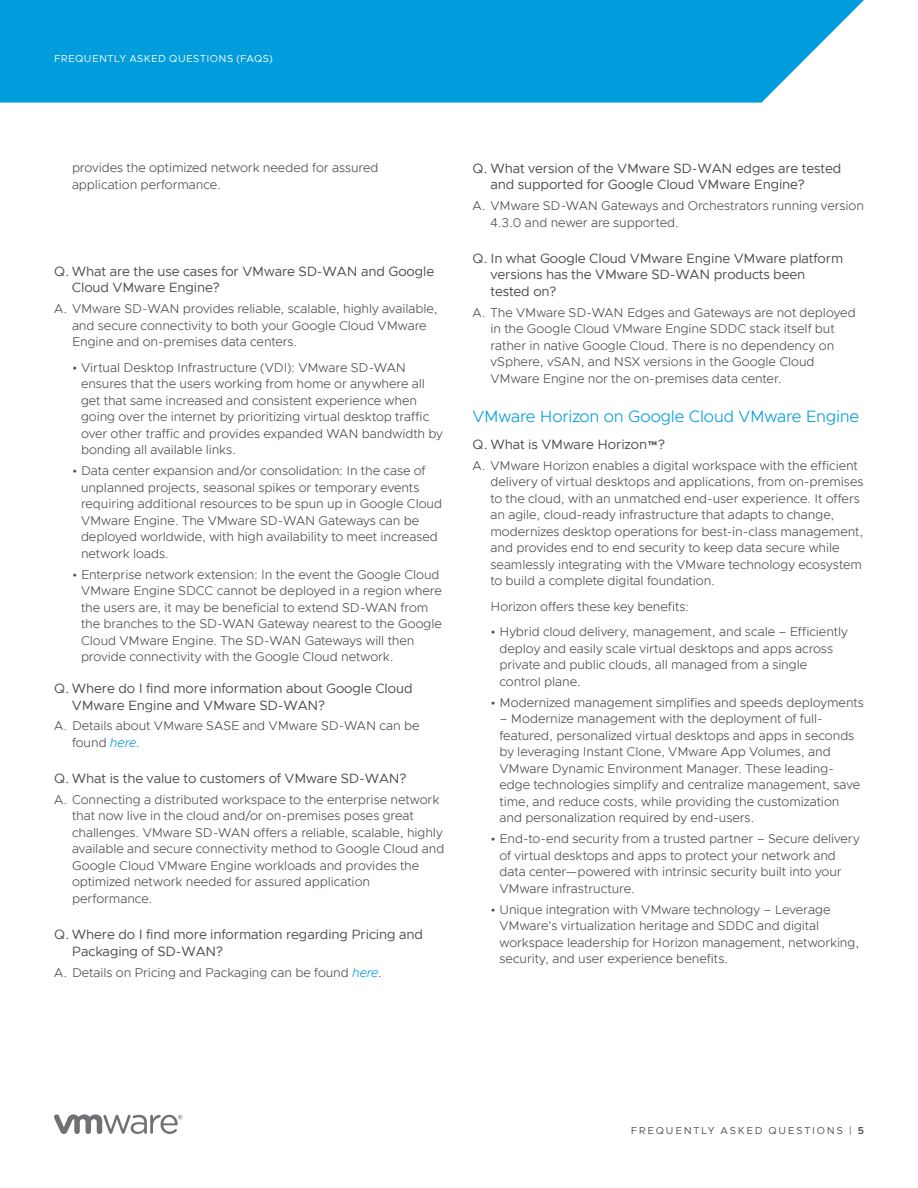
<style>
.page{position:relative;width:918px;height:1188px;background:#fff}
.page>*{position:absolute;margin:0;border:0;box-sizing:border-box;transform-origin:0 0}
.t1{font:300 16.5px "Metropolis";letter-spacing:-.015em;color:#009cdc}
.t2{font:13.5px/16.5px "Metropolis";letter-spacing:-.01em;color:#4d4d4f}
.t3{font:300 12.75px/16.5px "Metropolis";letter-spacing:-.005em;color:#4d4d4f}
.t4{font:10.2px "Metropolis";letter-spacing:.04em;color:#fff}
.t5{font:10.2px "Metropolis";letter-spacing:.17em;color:#4d4d4f}
.s1{font-style:italic;color:#009cdc}
.s2{font-weight:600}
</style>
<div class="page">
<svg style="left:54px;top:1114px;width:129px;height:20px"></svg>
<div style="left:0;top:0;width:864px;height:103px;background:#009cdc"></div>
<p class="t4" style="left:54px;top:52px;width:220px">FREQUENTLY ASKED QUESTIONS (FAQS)</p>
<p class="t3" style="left:72px;top:159px;width:308px">provides the optimized network needed for assured application performance.</p>
<p class="t2" style="left:72px;top:263px;width:364px;text-indent:-18px">Q. What are the use cases for VMware SD-WAN and Google<br>Cloud VMware Engine?</p>
<p class="t3" style="left:72px;top:301px;width:367px;text-indent:-18px">A. VMware SD-WAN provides reliable, scalable, highly available, and secure connectivity to both your Google Cloud VMware<br>Engine and on-premises data centers.</p>
<p class="t3" style="left:81px;top:359px;width:363px;text-indent:-9px">• Virtual Desktop Infrastructure (VDI): VMware SD-WAN ensures that the users working from home or anywhere all get that same increased and consistent experience when going over the internet by prioritizing virtual desktop traffic over other traffic and provides expanded WAN bandwidth by bonding all available links.</p>
<p class="t3" style="left:81px;top:463px;width:363px;text-indent:-9px">• Data center expansion and/or consolidation: In the case of unplanned projects, seasonal spikes or temporary events requiring additional resources to be spun up in Google Cloud VMware Engine. The VMware SD-WAN Gateways can be deployed worldwide, with high availability to meet increased network loads.</p>
<p class="t3" style="left:81px;top:566px;width:363px;text-indent:-9px">• Enterprise network extension: In the event the Google Cloud VMware Engine SDCC cannot be deployed in a region where the users are, it may be beneficial to extend SD-WAN from the branches to the SD-WAN Gateway nearest to the Google Cloud VMware Engine. The SD-WAN Gateways will then provide connectivity with the Google Cloud network.</p>
<p class="t2" style="left:72px;top:680px;width:342px;text-indent:-18px">Q. Where do I find more information about Google Cloud<br>VMware Engine and VMware SD-WAN?</p>
<p class="t3" style="left:72px;top:718px;width:349px;text-indent:-18px">A. Details about VMware SASE and VMware SD-WAN can be found <span class="s1">here</span>.</p>
<p class="t2" style="left:54px;top:770px;width:354px">Q. What is the value to customers of VMware SD-WAN?</p>
<p class="t3" style="left:72px;top:791px;width:374px;text-indent:-18px">A. Connecting a distributed workspace to the enterprise network that now live in the cloud and/or on-premises poses great challenges. VMware SD-WAN offers a reliable, scalable, highly available and secure connectivity method to Google Cloud and Google Cloud VMware Engine workloads and provides the optimized network needed for assured application performance.</p>
<p class="t2" style="left:72px;top:926px;width:353px;text-indent:-18px">Q. Where do I find more information regarding Pricing and<br>Packaging of SD-WAN?</p>
<p class="t3" style="left:54px;top:964px;width:329px">A. Details on Pricing and Packaging can be found <span class="s1">here</span>.</p>
<p class="t2" style="left:490px;top:160px;width:352px;text-indent:-18px">Q. What version of the VMware SD-WAN edges are tested and supported for Google Cloud VMware Engine?</p>
<p class="t3" style="left:491px;top:197px;width:375px;text-indent:-18px">A. VMware SD-WAN Gateways and Orchestrators running version<br>4.3.0 and newer are supported.</p>
<p class="t2" style="left:490px;top:250px;width:354px;text-indent:-18px">Q. In what Google Cloud VMware Engine VMware platform versions has the VMware SD-WAN products been tested on?</p>
<p class="t3" style="left:491px;top:304px;width:367px;text-indent:-18px">A. The VMware SD-WAN Edges and Gateways are not deployed in the Google Cloud VMware Engine SDDC stack itself but rather in native Google Cloud. There is no dependency on vSphere, vSAN, and NSX versions in the Google Cloud VMware Engine nor the on-premises data center.</p>
<p class="t1" style="left:472px;top:406px;width:388px">VMware Horizon on Google Cloud VMware Engine</p>
<p class="t2" style="left:472px;top:436px;width:194px">Q. What is VMware Horizon™?</p>
<p class="t3" style="left:491px;top:457px;width:374px;text-indent:-18px">A. VMware Horizon enables a digital workspace with the efficient delivery of virtual desktops and applications, from on-premises to the cloud, with an unmatched end-user experience. It offers an agile, cloud-ready infrastructure that adapts to change, modernizes desktop operations for best-in-class management, and provides end to end security to keep data secure while seamlessly integrating with the VMware technology ecosystem to build a complete digital foundation.</p>
<p class="t3" style="left:491px;top:598px;width:200px">Horizon offers these key benefits:</p>
<p class="t3" style="left:500px;top:624px;width:350px;text-indent:-9px">• Hybrid cloud delivery, management, and scale – Efficiently deploy and easily scale virtual desktops and apps across private and public clouds, all managed from a single control plane.</p>
<p class="t3" style="left:491px;top:694px;width:375px">• Modernized management simplifies and speeds deployments</p>
<p class="t3" style="left:500px;top:711px;width:362px">– Modernize management with the deployment of full&shy;featured, personalized virtual desktops and apps in seconds by leveraging Instant Clone, VMware App Volumes, and VMware Dynamic Environment Manager. These leading&shy;edge technologies simplify and centralize management, save time, and reduce costs, while providing the customization and personalization required by end-users.</p>
<p class="t3" style="left:500px;top:831px;width:362px;text-indent:-9px">• End-to-end security from a trusted partner – Secure delivery of virtual desktops and apps to protect your network and data center—powered with intrinsic security built into your VMware infrastructure.</p>
<p class="t3" style="left:500px;top:901px;width:361px;text-indent:-9px">• Unique integration with VMware technology – Leverage VMware’s virtualization heritage and SDDC and digital workspace leadership for Horizon management, networking, security, and user experience benefits.</p>
<p class="t5" style="left:631px;top:1124px;width:235px">FREQUENTLY ASKED QUESTIONS | <span class="s2">5</span></p>
</div>
